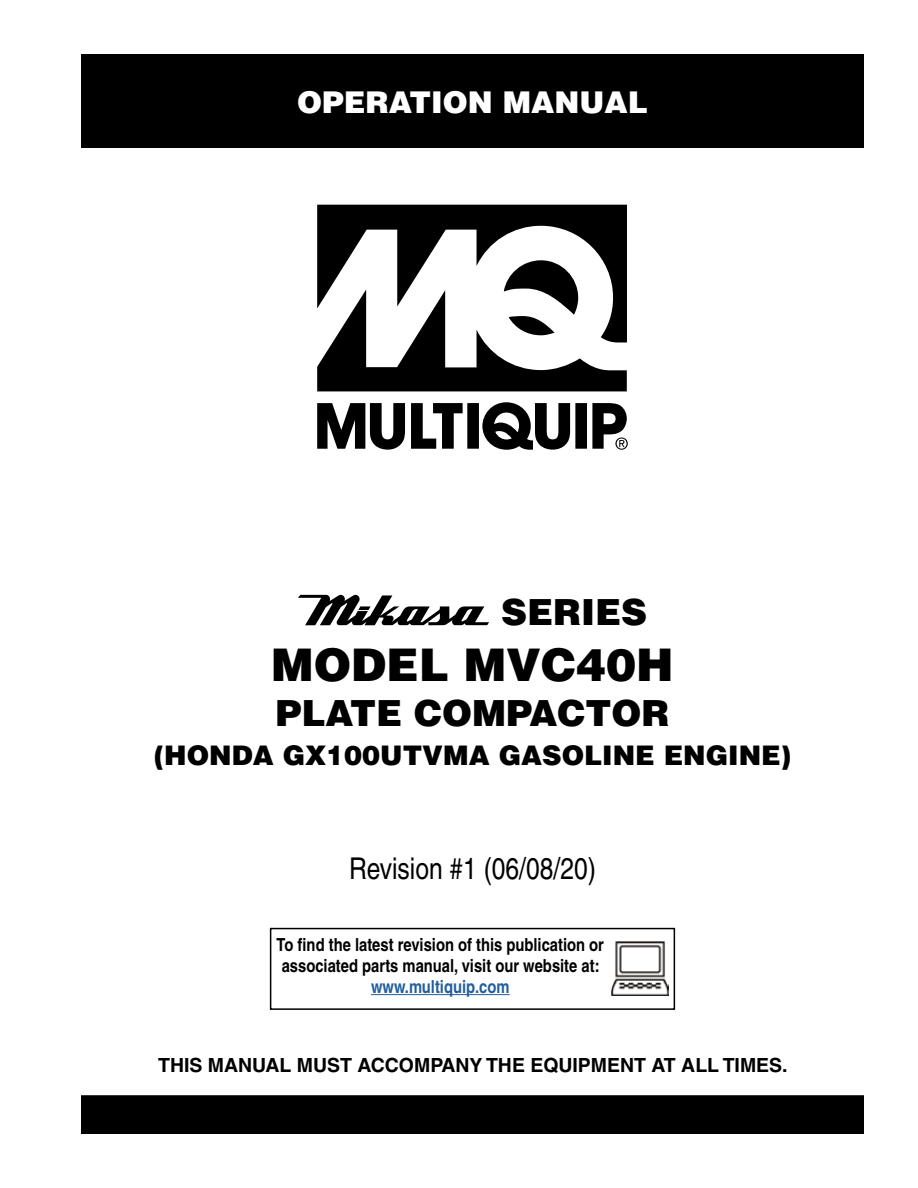
<style>
.page{position:relative;width:918px;height:1188px;background:#fff}
.page>*{position:absolute;margin:0;border:0;box-sizing:border-box;transform-origin:0 0}
.t1{font:900 45px "Helvetica";color:#000}
.t2{font:900 36px "Helvetica";color:#000}
.t3{font:condensed 30px "Helvetica";color:#000}
.t4{font:900 30px "Helvetica";color:#fff}
.t5{font:900 27px "Helvetica";color:#000}
.t6{font:700 19.5px "Helvetica";color:#000}
.t7{font:700 condensed 18px/20.7px "Helvetica";color:#000}
.t8{font:700 condensed 18px "Helvetica";color:#215e9e}
</style>
<div class="page">
<div style="left:81px;top:54px;width:783px;height:94px;background:#000"></div>
<svg style="left:298px;top:595px;width:191px;height:30px"></svg>
<div style="left:82px;top:1096px;width:781px;height:37px;background:#000"></div>
<div style="left:81px;top:1095px;width:783px;height:39px;border:2px solid #000"></div>
<svg style="left:317px;top:205px;width:311px;height:245px"></svg>
<div style="left:270px;top:928px;width:405px;height:82px;border:2px solid #000"></div>
<img style="left:611px;top:942px;width:58px;height:54px">
<hr style="left:371px;top:994px;width:139px;height:1px;background:#215e9e">
<h3 class="t4" style="left:297px;top:83px;width:352px">OPERATION MANUAL</h3>
<h2 class="t2" style="left:501px;top:589px;width:147px">SERIES</h2>
<h1 class="t1" style="left:271px;top:636px;width:404px">MODEL MVC40H</h1>
<h2 class="t2" style="left:276px;top:689px;width:395px">PLATE COMPACTOR</h2>
<h3 class="t5" style="left:154px;top:738px;width:639px">(HONDA GX100UTVMA GASOLINE ENGINE)</h3>
<h3 class="t3" style="left:349px;top:851px;width:248px">Revision #1 (06/08/20)</h3>
<p class="t7" style="left:277px;top:934px;width:329px">To find the latest revision of this publication or associated parts manual, visit our website at:</p>
<p class="t8" style="left:371px;top:976px;width:140px">www.multiquip.com</p>
<p class="t6" style="left:158px;top:1053px;width:631px">THIS MANUAL MUST ACCOMPANY THE EQUIPMENT AT ALL TIMES.</p>
</div>
